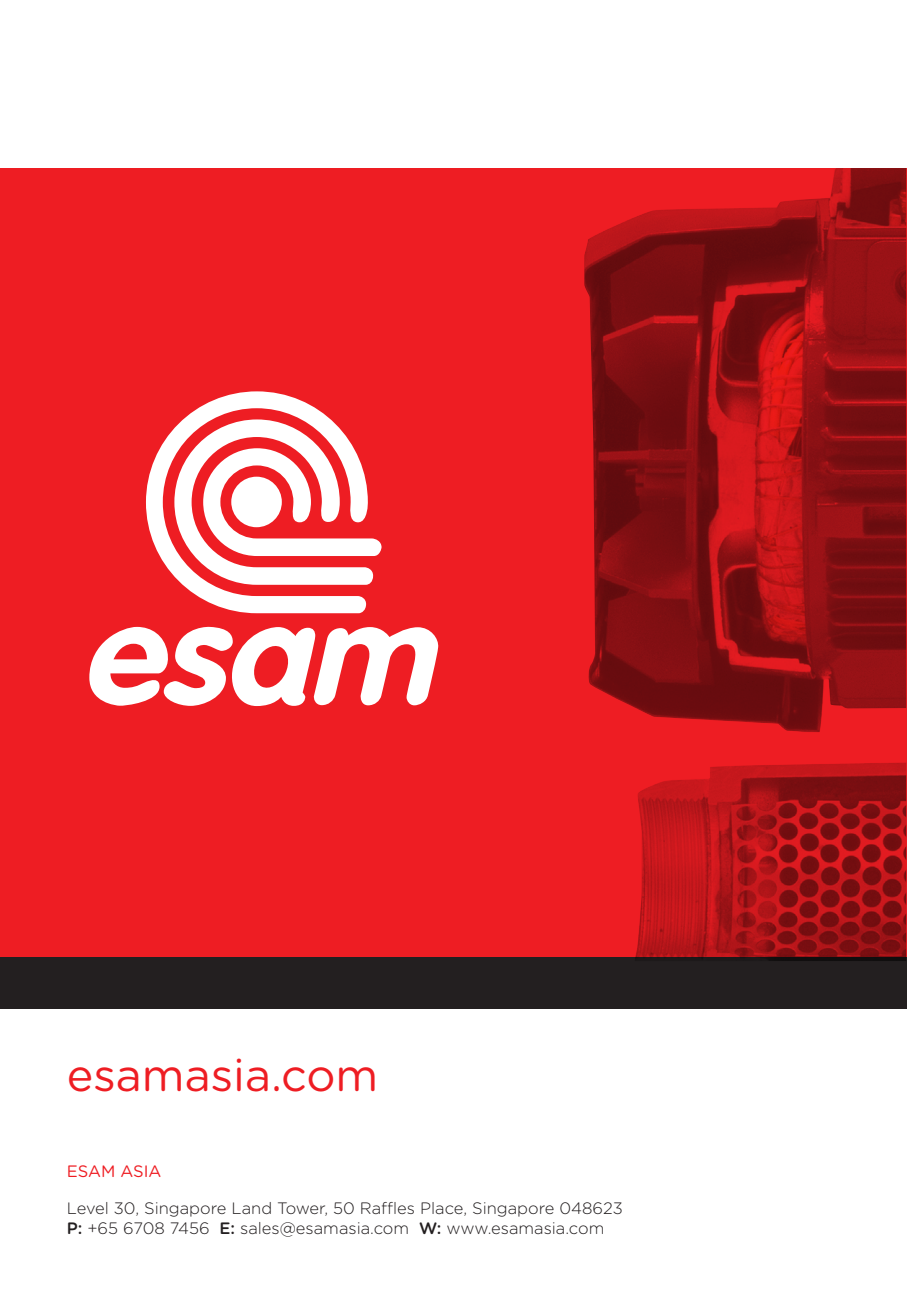
<style>
.page{position:relative;width:919px;height:1289px;background:#fff}
.page>*{position:absolute;margin:0;border:0;box-sizing:border-box;transform-origin:0 0}
.t1{font:45px "Gotham Rounded";color:#ee1d23}
.t2{font:300 16.5px/19.8px "Gotham Rounded";color:#231f20}
.t3{font:16.5px "Gotham Rounded";color:#ee1d23}
.s1{font-weight:500}
</style>
<div class="page">
<div style="left:0;top:168px;width:906px;height:793px;background:#ee1d23"></div>
<div style="left:0;top:957px;width:906px;height:52px;background:#231f20"></div>
<img style="left:584px;top:168px;width:322px;height:793px">
<svg style="left:146px;top:391px;width:221px;height:222px"></svg>
<svg style="left:174px;top:419px;width:207px;height:166px"></svg>
<div style="left:231px;top:476px;width:51px;height:51px;background:#fff;border-radius:50%"></div>
<svg style="left:89px;top:626px;width:349px;height:80px"></svg>
<p class="t1" style="left:67px;top:1044px;width:313px">esamasia.com</p>
<p class="t3" style="left:67px;top:1159px;width:96px">ESAM ASIA</p>
<p class="t2" style="left:67px;top:1197px;width:557px">Level 30, Singapore Land Tower, 50 Raffles Place, Singapore 048623<br><span class="s1">P:</span> +65 6708 7456 <span class="s1">E:</span> sales@esamasia.com <span class="s1">W:</span> www.esamasia.com</p>
</div>
